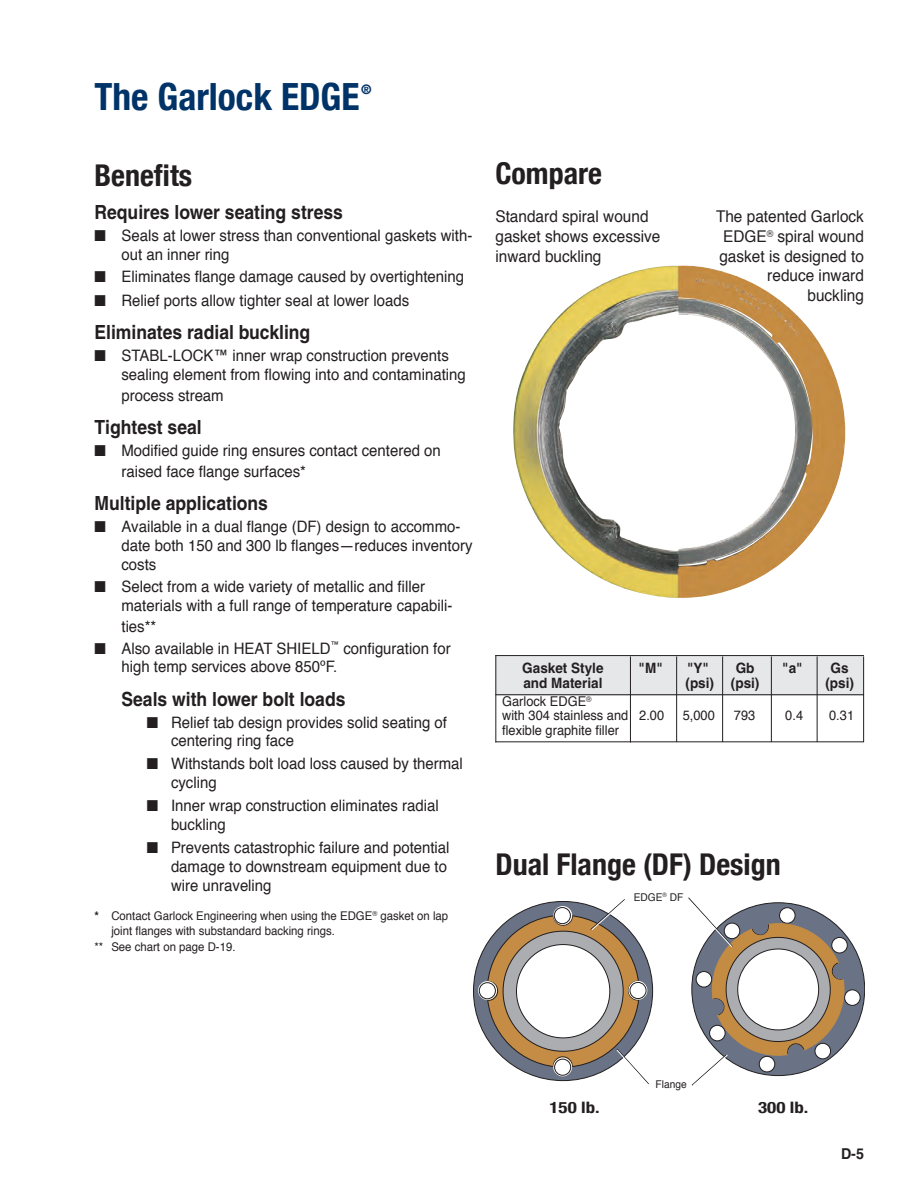
<style>
.page{position:relative;width:918px;height:1188px;background:#fff}
.page>*{position:absolute;margin:0;border:0;box-sizing:border-box;transform-origin:0 0}
.t1{font:700 condensed 37.5px "Helvetica Neue";color:#003367}
.t2{font:700 condensed 30px "Helvetica Neue";color:#231f20}
.t3{font:700 19.5px "Helvetica";color:#231f20;scale:.9 1}
.t4{font:16.2px/19.8px "Helvetica";color:#231f20;scale:.95 1}
.t5{font:15.75px/18.8px "Helvetica";color:#231f20;scale:.95 1}
.t6{font:700 condensed 15.75px "Helvetica Neue";color:#231f20;scale:1.2 1}
.t7{font:700 15px "Helvetica";color:#231f20;scale:.95 1}
.t8{font:700 14.25px "Helvetica";color:#231f20;scale:.95 1}
.t9{font:13.5px/14.2px "Helvetica";color:#231f20;scale:.95 1}
.t10{font:700 condensed 13.05px "Helvetica Neue";color:#003367}
.t11{font:12px/14.4px "Helvetica";color:#231f20;scale:.95 1}
.t12{font:10.65px "Helvetica";color:#231f20;scale:.95 1}
.s1{font-weight:700}
</style>
<div class="page">
<img style="left:513px;top:265px;width:333px;height:333px">
<div style="left:495px;top:656px;width:369px;height:40px;background:#e6e7e9"></div>
<hr style="left:495px;top:655px;width:369px;height:1px;background:#231f20">
<hr style="left:495px;top:694px;width:369px;height:1px;background:#231f20">
<hr style="left:495px;top:741px;width:369px;height:1px;background:#231f20">
<hr style="left:495px;top:655px;width:1px;height:87px;background:#231f20">
<hr style="left:630px;top:656px;width:1px;height:86px;background:#231f20">
<hr style="left:676px;top:656px;width:1px;height:86px;background:#231f20">
<hr style="left:722px;top:656px;width:1px;height:86px;background:#231f20">
<hr style="left:771px;top:656px;width:1px;height:86px;background:#231f20">
<hr style="left:817px;top:656px;width:1px;height:86px;background:#231f20">
<hr style="left:863px;top:656px;width:1px;height:86px;background:#231f20">
<svg style="left:692px;top:903px;width:173px;height:173px"></svg>
<div style="left:845px;top:990px;width:15px;height:15px;background:#fff;border-radius:50%"></div>
<div style="left:844px;top:990px;width:16px;height:16px;border:1px solid #231f20;border-radius:50%"></div>
<div style="left:473px;top:901px;width:180px;height:180px;background:#697385;border-radius:50%"></div>
<div style="left:487px;top:915px;width:152px;height:152px;background:#c48c45;border-radius:50%"></div>
<div style="left:503px;top:931px;width:120px;height:120px;background:#acadb1;border-radius:50%"></div>
<svg style="left:553px;top:915px;width:20px;height:11px"></svg>
<svg style="left:553px;top:906px;width:19px;height:19px"></svg>
<svg style="left:628px;top:981px;width:11px;height:20px"></svg>
<svg style="left:628px;top:981px;width:19px;height:19px"></svg>
<svg style="left:553px;top:1056px;width:20px;height:11px"></svg>
<svg style="left:553px;top:1058px;width:19px;height:18px"></svg>
<svg style="left:488px;top:981px;width:10px;height:20px"></svg>
<svg style="left:478px;top:981px;width:19px;height:19px"></svg>
<div style="left:554px;top:908px;width:16px;height:16px;background:#fff;border-radius:50%"></div>
<div style="left:554px;top:907px;width:17px;height:17px;border:1px solid #231f20;border-radius:50%"></div>
<div style="left:630px;top:982px;width:16px;height:17px;background:#fff;border-radius:50%"></div>
<div style="left:630px;top:982px;width:16px;height:17px;border:1px solid #231f20;border-radius:50%"></div>
<div style="left:555px;top:1059px;width:16px;height:16px;background:#fff;border-radius:50%"></div>
<div style="left:554px;top:1059px;width:17px;height:17px;border:1px solid #231f20;border-radius:50%"></div>
<div style="left:479px;top:983px;width:16px;height:16px;background:#fff;border-radius:50%"></div>
<div style="left:479px;top:982px;width:17px;height:17px;border:1px solid #231f20;border-radius:50%"></div>
<div style="left:516px;top:945px;width:94px;height:93px;background:#fff;border-radius:50%"></div>
<svg style="left:590px;top:899px;width:37px;height:32px"></svg>
<svg style="left:616px;top:1048px;width:33px;height:37px"></svg>
<svg style="left:688px;top:897px;width:164px;height:189px"></svg>
<h1 class="t1" style="left:94px;top:74px;width:267px">The Garlock EDGE</h1>
<p class="t10" style="left:361px;top:81px;width:12px">®</p>
<h2 class="t2" style="left:94px;top:157px;width:99px">Benefits</h2>
<p class="t3" style="left:94px;top:200px;width:278px">Requires lower seating stress</p>
<p class="t5" style="left:122px;top:226px;width:371px;text-indent:-27px">■ Seals at lower stress than conventional gaskets with&shy;out an inner ring</p>
<p class="t5" style="left:95px;top:267px;width:391px">■ Eliminates flange damage caused by overtightening</p>
<p class="t5" style="left:95px;top:291px;width:333px">■ Relief ports allow tighter seal at lower loads</p>
<p class="t3" style="left:94px;top:320px;width:241px">Eliminates radial buckling</p>
<p class="t5" style="left:122px;top:347px;width:364px;text-indent:-27px">■ STABL-LOCK™ inner wrap construction prevents sealing element from flowing into and contaminating</p>
<p class="t5" style="left:122px;top:386px;width:109px">process stream</p>
<p class="t3" style="left:94px;top:415px;width:121px">Tightest seal</p>
<p class="t5" style="left:122px;top:441px;width:338px;line-height:21px;text-indent:-27px">■ Modified guide ring ensures contact centered on raised face flange surfaces*</p>
<p class="t3" style="left:94px;top:492px;width:194px">Multiple applications</p>
<p class="t5" style="left:122px;top:518px;width:371px;text-indent:-27px">■ Available in a dual flange (DF) design to accommo&shy;date both 150 and 300 lb flanges—reduces inventory costs</p>
<p class="t5" style="left:122px;top:577px;width:350px;text-indent:-27px">■ Select from a wide variety of metallic and filler materials with a full range of temperature capabili-</p>
<p class="t5" style="left:122px;top:617px;width:38px">ties**</p>
<p class="t5" style="left:122px;top:639px;width:348px;text-indent:-27px">■ Also available in HEAT SHIELD<sup>™</sup> configuration for high temp services above 850ºF.</p>
<p class="t3" style="left:121px;top:687px;width:250px">Seals with lower bolt loads</p>
<p class="t5" style="left:171px;top:713px;width:292px;text-indent:-24px">■ Relief tab design provides solid seating of centering ring face</p>
<p class="t5" style="left:171px;top:755px;width:309px;text-indent:-24px">■ Withstands bolt load loss caused by thermal cycling</p>
<p class="t5" style="left:171px;top:797px;width:283px;text-indent:-24px">■ Inner wrap construction eliminates radial buckling</p>
<p class="t5" style="left:171px;top:839px;width:295px;text-indent:-24px">■ Prevents catastrophic failure and potential damage to downstream equipment due to wire unraveling</p>
<p class="t11" style="left:111px;top:909px;width:356px;text-indent:-17px"><span class="s1">*</span> Contact Garlock Engineering when using the EDGE<sup>®</sup> gasket on lap joint flanges with substandard backing rings.</p>
<p class="t11" style="left:95px;top:940px;width:150px">** See chart on page D-19.</p>
<h2 class="t2" style="left:495px;top:155px;width:108px">Compare</h2>
<p class="t4" style="left:495px;top:207px;width:175px">Standard spiral wound gasket shows excessive inward buckling</p>
<p class="t4" style="left:716px;top:207px;width:157px;text-align:right">The patented Garlock<br>EDGE<sup>®</sup> spiral wound gasket is designed to reduce inward buckling</p>
<p class="t8" style="left:522px;top:659px;width:87px">Gasket Style</p>
<p class="t8" style="left:639px;top:659px;width:27px">"M"</p>
<p class="t8" style="left:687px;top:659px;width:25px">"Y"</p>
<p class="t8" style="left:736px;top:659px;width:21px">Gb</p>
<p class="t8" style="left:782px;top:659px;width:23px">"a"</p>
<p class="t8" style="left:831px;top:659px;width:21px">Gs</p>
<p class="t8" style="left:523px;top:674px;width:85px">and Material</p>
<p class="t8" style="left:686px;top:674px;width:79px">(psi) (psi)</p>
<p class="t8" style="left:825px;top:674px;width:32px">(psi)</p>
<p class="t9" style="left:502px;top:695px;width:172px">Garlock EDGE<sup>®<br></sup>with 304 stainless and 2.00</p>
<p class="t9" style="left:683px;top:709px;width:35px">5,000</p>
<p class="t9" style="left:734px;top:709px;width:24px">793</p>
<p class="t9" style="left:785px;top:709px;width:20px">0.4</p>
<p class="t9" style="left:829px;top:709px;width:28px">0.31</p>
<p class="t9" style="left:502px;top:723px;width:125px">flexible graphite filler</p>
<h2 class="t2" style="left:495px;top:847px;width:287px">Dual Flange (DF) Design</h2>
<p class="t12" style="left:634px;top:889px;width:54px">EDGE<sup>®</sup> DF</p>
<p class="t12" style="left:656px;top:1076px;width:34px">Flange</p>
<p class="t6" style="left:550px;top:1098px;width:43px">150 lb.</p>
<p class="t6" style="left:758px;top:1098px;width:43px">300 lb.</p>
<p class="t7" style="left:841px;top:1145px;width:26px">D-5</p>
</div>
